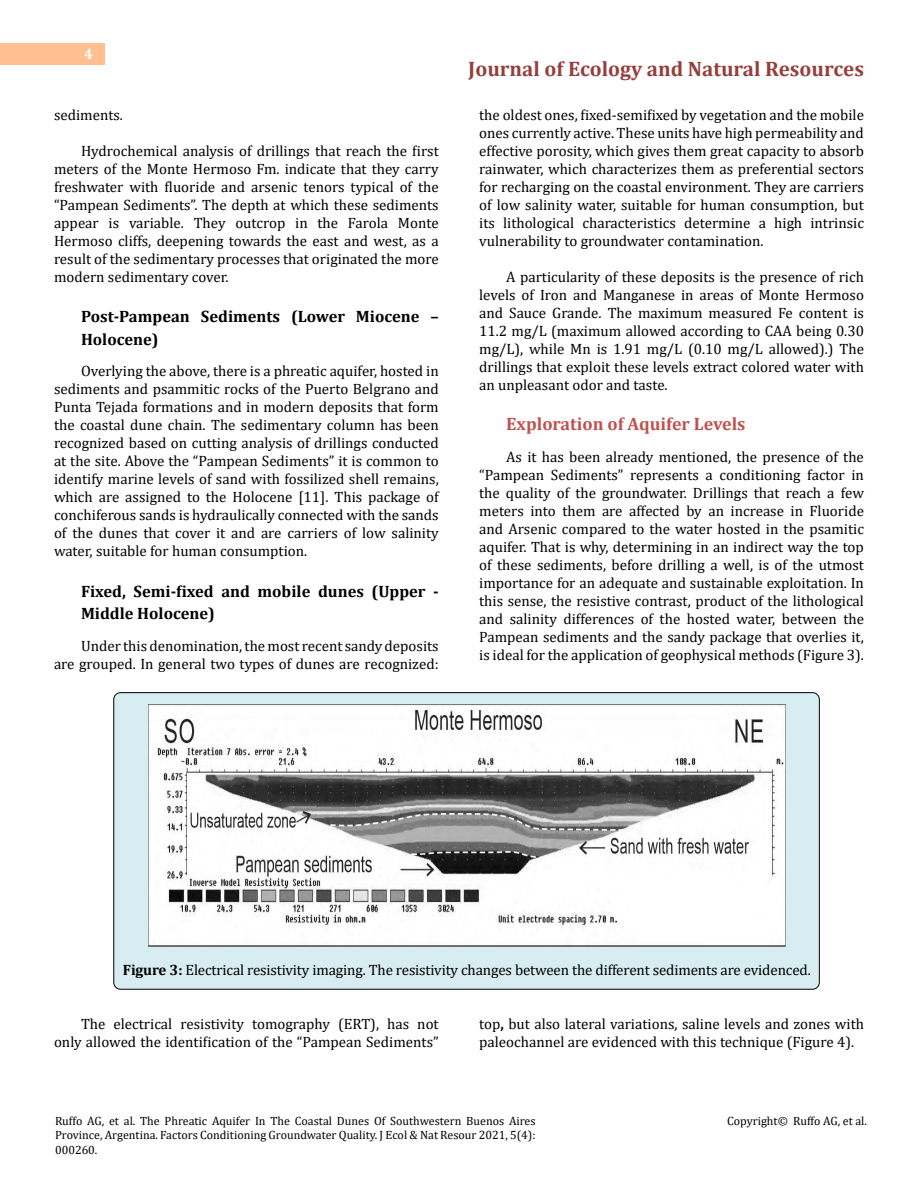
<style>
.page{position:relative;width:918px;height:1188px;background:#fff}
.page>*{position:absolute;margin:0;border:0;box-sizing:border-box;transform-origin:0 0}
.t1{font:700 21px "Cambria";color:#953f3c}
.t2{font:700 18px "Cambria";color:#c0504d}
.t3{font:700 16.5px/22.5px "Cambria";color:#000}
.t4{font:15px/18px "Cambria";color:#000;text-align:justify}
.t5{font:700 15px "Cambria";color:#fff}
.t6{font:12px/14.4px "Cambria";color:#000;text-align:justify}
.s1{font-weight:700}
</style>
<div class="page">
<div style="left:0;top:43px;width:105px;height:21px;background:#ffbf91"></div>
<div style="left:114px;top:693px;width:705px;height:296px;background:#d8edf2;border-radius:7px"></div>
<img style="left:149px;top:705px;width:636px;height:242px">
<p class="t5" style="left:84px;top:44px;width:10px">4</p>
<p class="t4" style="left:54px;top:105px;width:71px">sediments.</p>
<p class="t4" style="left:54px;top:141px;width:386px;text-indent:27px">Hydrochemical analysis of drillings that reach the first meters of the Monte Hermoso Fm. indicate that they carry freshwater with fluoride and arsenic tenors typical of the “Pampean Sediments”. The depth at which these sediments appear is variable. They outcrop in the Farola Monte Hermoso cliffs, deepening towards the east and west, as a result of the sedimentary processes that originated the more modern sedimentary cover.</p>
<p class="t3" style="left:81px;top:305px;width:359px">Post-Pampean Sediments (Lower Miocene –<br>Holocene)</p>
<p class="t4" style="left:54px;top:362px;width:386px;text-indent:27px">Overlying the above, there is a phreatic aquifer, hosted in sediments and psammitic rocks of the Puerto Belgrano and Punta Tejada formations and in modern deposits that form the coastal dune chain. The sedimentary column has been recognized based on cutting analysis of drillings conducted at the site. Above the “Pampean Sediments” it is common to identify marine levels of sand with fossilized shell remains, which are assigned to the Holocene [11]. This package of conchiferous sands is hydraulically connected with the sands of the dunes that cover it and are carriers of low salinity water, suitable for human consumption.</p>
<p class="t3" style="left:81px;top:579px;width:359px">Fixed, Semi-fixed and mobile dunes (Upper -<br>Middle Holocene)</p>
<p class="t4" style="left:54px;top:636px;width:386px;text-align:right">Under this denomination, the most recent sandy deposits<br>are grouped. In general two types of dunes are recognized:</p>
<h1 class="t1" style="left:468px;top:54px;width:397px">Journal of Ecology and Natural Resources</h1>
<p class="t4" style="left:479px;top:105px;width:386px">the oldest ones, fixed-semifixed by vegetation and the mobile ones currently active. These units have high permeability and effective porosity, which gives them great capacity to absorb rainwater, which characterizes them as preferential sectors for recharging on the coastal environment. They are carriers of low salinity water, suitable for human consumption, but its lithological characteristics determine a high intrinsic vulnerability to groundwater contamination.</p>
<p class="t4" style="left:479px;top:267px;width:386px;text-indent:27px">A particularity of these deposits is the presence of rich levels of Iron and Manganese in areas of Monte Hermoso and Sauce Grande. The maximum measured Fe content is 11.2 mg/L (maximum allowed according to CAA being 0.30 mg/L), while Mn is 1.91 mg/L (0.10 mg/L allowed).) The drillings that exploit these levels extract colored water with an unpleasant odor and taste.</p>
<p class="t2" style="left:506px;top:411px;width:241px">Exploration of Aquifer Levels</p>
<p class="t4" style="left:479px;top:447px;width:386px;text-indent:27px">As it has been already mentioned, the presence of the “Pampean Sediments” represents a conditioning factor in the quality of the groundwater. Drillings that reach a few meters into them are affected by an increase in Fluoride and Arsenic compared to the water hosted in the psamitic aquifer. That is why, determining in an indirect way the top of these sediments, before drilling a well, is of the utmost importance for an adequate and sustainable exploitation. In this sense, the resistive contrast, product of the lithological and salinity differences of the hosted water, between the Pampean sediments and the sandy package that overlies it, is ideal for the application of geophysical methods (Figure 3).</p>
<p class="t4" style="left:123px;top:960px;width:689px"><span class="s1">Figure 3:</span> Electrical resistivity imaging. The resistivity changes between the different sediments are evidenced.</p>
<p class="t4" style="left:54px;top:1014px;width:386px;text-align:right">The electrical resistivity tomography (ERT), has not only allowed the identification of the “Pampean Sediments”</p>
<p class="t4" style="left:479px;top:1014px;width:386px">top<span class="s1">,</span> but also lateral variations, saline levels and zones with paleochannel are evidenced with this technique (Figure 4).</p>
<p class="t6" style="left:55px;top:1114px;width:482px">Ruffo AG, et al. The Phreatic Aquifer In The Coastal Dunes Of Southwestern Buenos Aires Province, Argentina. Factors Conditioning Groundwater Quality. J Ecol &amp; Nat Resour 2021, 5(4):<br>000260.</p>
<p class="t6" style="left:727px;top:1114px;width:141px">Copyright© Ruffo AG, et al.</p>
</div>
